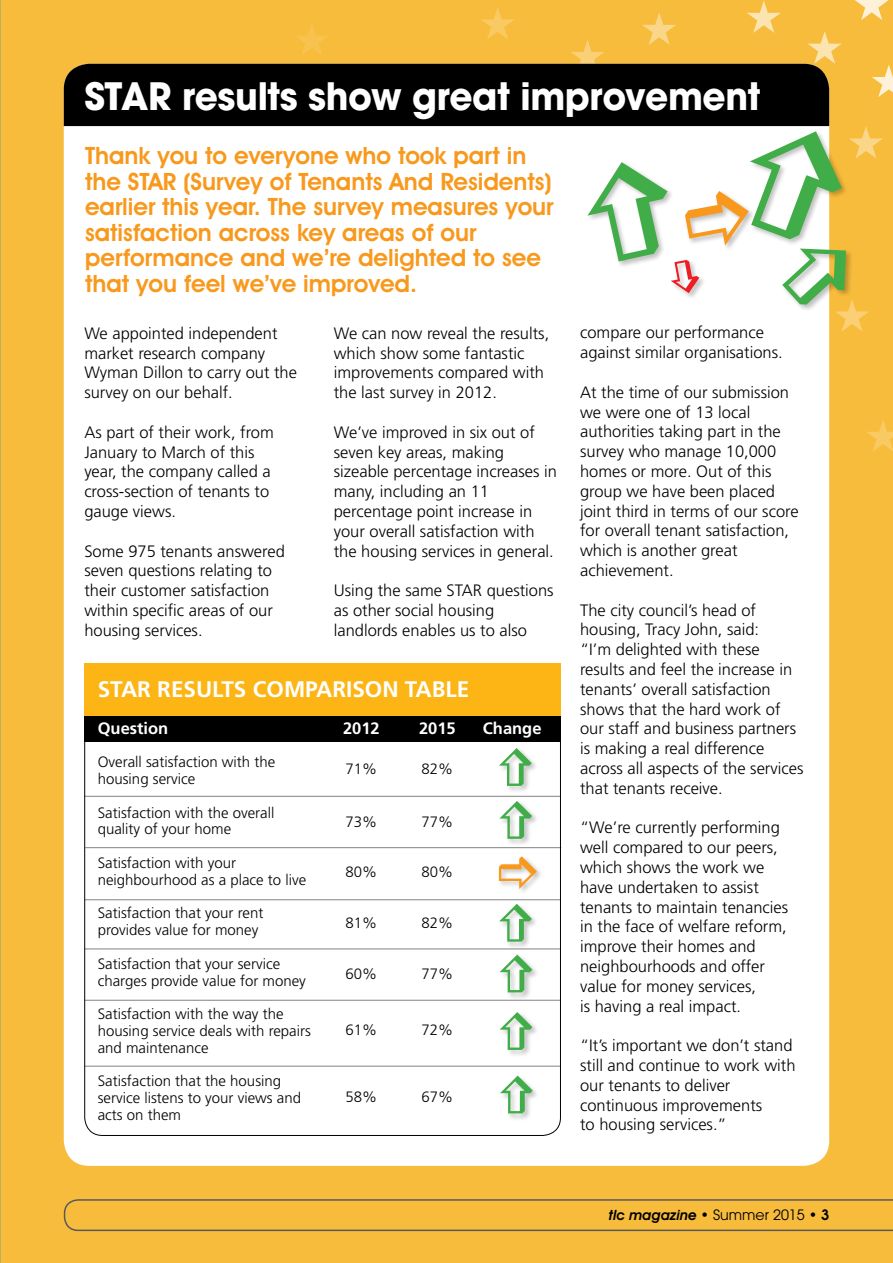
<style>
.page{position:relative;width:893px;height:1263px;background:#f8bc3c}
.page>*{position:absolute;margin:0;border:0;box-sizing:border-box;transform-origin:0 0}
.t1{font:700 37.5px "Avant Garde";letter-spacing:-.01em;color:#fff;scale:.96 1}
.t2{font:600 24px/25.5px "Avant Garde IT Cby BT";color:#f8991d}
.t3{font:700 22.5px "Frutiger";color:#fff}
.t4{font:300 16.5px/19.8px "Frutiger";color:#000}
.t5{font:700 16.5px "Frutiger";color:#fff}
.t6{font:300 15px/16.8px "Frutiger";color:#000}
.t7{font:italic 600 14.25px "Avant Garde IT Cby BT";color:#000}
.s1{font-family:"Avant Garde";font-style:normal}
.s2{font-family:"Avant Garde";font-weight:400;font-style:normal}
</style>
<div class="page">
<svg style="left:570px;top:40px;width:35px;height:24px"></svg>
<div style="left:64px;top:64px;width:765px;height:1102px;background:#fff;border-radius:26px"></div>
<svg style="left:64px;top:1199px;width:829px;height:32px"></svg>
<div style="left:64px;top:64px;width:765px;height:62px;background:#000"></div>
<svg style="left:84px;top:742px;width:477px;height:394px"></svg>
<hr style="left:84px;top:796px;width:476px;height:1px;background:#000">
<hr style="left:85px;top:847px;width:476px;height:1px;background:#000">
<hr style="left:85px;top:899px;width:476px;height:1px;background:#000">
<hr style="left:84px;top:948px;width:476px;height:1px;background:#000">
<hr style="left:85px;top:1000px;width:476px;height:1px;background:#000">
<hr style="left:85px;top:1066px;width:476px;height:1px;background:#000">
<svg style="left:481px;top:7px;width:33px;height:32px"></svg>
<svg style="left:642px;top:13px;width:34px;height:32px"></svg>
<svg style="left:747px;top:0;width:34px;height:33px"></svg>
<div style="left:497px;top:855px;width:47px;height:41px;background:#000;opacity:.25"></div>
<svg style="left:499px;top:856px;width:38px;height:33px"></svg>
<div style="left:498px;top:747px;width:41px;height:46px;background:#000;opacity:.25"></div>
<svg style="left:499px;top:748px;width:33px;height:38px"></svg>
<div style="left:498px;top:800px;width:41px;height:46px;background:#000;opacity:.25"></div>
<svg style="left:499px;top:801px;width:33px;height:38px"></svg>
<div style="left:498px;top:902px;width:41px;height:47px;background:#000;opacity:.25"></div>
<svg style="left:499px;top:904px;width:33px;height:38px"></svg>
<div style="left:498px;top:953px;width:41px;height:47px;background:#000;opacity:.25"></div>
<svg style="left:500px;top:954px;width:32px;height:38px"></svg>
<div style="left:498px;top:1011px;width:41px;height:46px;background:#000;opacity:.25"></div>
<svg style="left:500px;top:1012px;width:32px;height:38px"></svg>
<div style="left:499px;top:1074px;width:41px;height:47px;background:#000;opacity:.25"></div>
<svg style="left:500px;top:1075px;width:33px;height:38px"></svg>
<svg style="left:808px;top:31px;width:34px;height:33px"></svg>
<svg style="left:872px;top:65px;width:21px;height:32px"></svg>
<svg style="left:855px;top:0;width:34px;height:20px"></svg>
<svg style="left:588px;top:126px;width:295px;height:206px"></svg>
<svg style="left:296px;top:25px;width:32px;height:30px"></svg>
<svg style="left:867px;top:420px;width:26px;height:31px"></svg>
<div style="left:84px;top:663px;width:477px;height:79px;background:#fcb515"></div>
<div style="left:84px;top:716px;width:477px;height:26px;background:#000"></div>
<h1 class="t1" style="left:84px;top:72px;width:706px">STAR results show great improvement</h1>
<h2 class="t2" style="left:85px;top:143px;width:470px">Thank you to everyone who took part in the STAR (Survey of Tenants And Residents) earlier this year. The survey measures your satisfaction across key areas of our performance and we’re delighted to see that you feel we’ve improved.</h2>
<p class="t4" style="left:84px;top:323px;width:214px">We appointed independent market research company<br>Wyman Dillon to carry out the survey on our behalf.</p>
<p class="t4" style="left:84px;top:422px;width:191px">As part of their work, from<br>January to March of this year, the company called a cross-section of tenants to gauge views.</p>
<p class="t4" style="left:84px;top:541px;width:202px">Some 975 tenants answered seven questions relating to their customer satisfaction within specific areas of our housing services.</p>
<p class="t4" style="left:334px;top:323px;width:217px">We can now reveal the results, which show some fantastic improvements compared with the last survey in 2012.</p>
<p class="t4" style="left:334px;top:422px;width:225px">We’ve improved in six out of seven key areas, making sizeable percentage increases in many, including an 11 percentage point increase in your overall satisfaction with the housing services in general.</p>
<p class="t4" style="left:334px;top:581px;width:221px">Using the same STAR questions as other social housing landlords enables us to also</p>
<h3 class="t3" style="left:98px;top:676px;width:373px">STAR RESULTS COMPARISON TABLE</h3>
<p class="t5" style="left:98px;top:718px;width:72px">QUESTION</p>
<p class="t6" style="left:98px;top:754px;width:179px">Overall satisfaction with the housing service</p>
<p class="t6" style="left:98px;top:804px;width:178px">Satisfaction with the overall quality of your home</p>
<p class="t6" style="left:98px;top:854px;width:210px">Satisfaction with your neighbourhood as a place to live</p>
<p class="t6" style="left:98px;top:905px;width:167px">Satisfaction that your rent provides value for money</p>
<p class="t6" style="left:98px;top:955px;width:210px">Satisfaction that your service charges provide value for money</p>
<p class="t6" style="left:98px;top:1006px;width:215px">Satisfaction with the way the housing service deals with repairs and maintenance</p>
<p class="t6" style="left:98px;top:1073px;width:205px">Satisfaction that the housing service listens to your views and acts on them</p>
<p class="t5" style="left:343px;top:719px;width:38px">2012</p>
<p class="t6" style="left:346px;top:760px;width:33px">71%</p>
<p class="t6" style="left:346px;top:813px;width:33px">73%</p>
<p class="t6" style="left:346px;top:863px;width:33px">80%</p>
<p class="t6" style="left:346px;top:915px;width:33px">81%</p>
<p class="t6" style="left:346px;top:965px;width:33px">60%</p>
<p class="t6" style="left:346px;top:1021px;width:33px">61%</p>
<p class="t6" style="left:346px;top:1088px;width:33px">58%</p>
<p class="t5" style="left:419px;top:719px;width:38px">2015</p>
<p class="t6" style="left:421px;top:760px;width:33px">82%</p>
<p class="t6" style="left:421px;top:813px;width:33px">77%</p>
<p class="t6" style="left:421px;top:863px;width:33px">80%</p>
<p class="t6" style="left:421px;top:915px;width:33px">82%</p>
<p class="t6" style="left:421px;top:965px;width:33px">77%</p>
<p class="t6" style="left:421px;top:1021px;width:33px">72%</p>
<p class="t6" style="left:421px;top:1088px;width:33px">67%</p>
<p class="t5" style="left:483px;top:718px;width:60px">CHANGE</p>
<p class="t4" style="left:580px;top:323px;width:204px">compare our performance against similar organisations.</p>
<p class="t4" style="left:580px;top:382px;width:220px">At the time of our submission we were one of 13 local authorities taking part in the survey who manage 10,000 homes or more. Out of this group we have been placed joint third in terms of our score for overall tenant satisfaction, which is another great achievement.</p>
<p class="t4" style="left:580px;top:600px;width:225px">The city council’s head of housing, Tracy John, said:<br>“I’m delighted with these results and feel the increase in tenants’ overall satisfaction shows that the hard work of our staff and business partners is making a real difference across all aspects of the services that tenants receive.</p>
<p class="t4" style="left:580px;top:818px;width:210px">“We’re currently performing well compared to our peers, which shows the work we have undertaken to assist tenants to maintain tenancies in the face of welfare reform, improve their homes and neighbourhoods and offer value for money services,<br>is having a real impact.</p>
<p class="t4" style="left:580px;top:1035px;width:217px">“It’s important we don’t stand still and continue to work with our tenants to deliver continuous improvements<br>to housing services.”</p>
<p class="t7" style="left:608px;top:1206px;width:222px">tlc magazine <span class="s1">•</span> <span class="s2">Summer 2015</span> <span class="s1">• 3</span></p>
</div>
